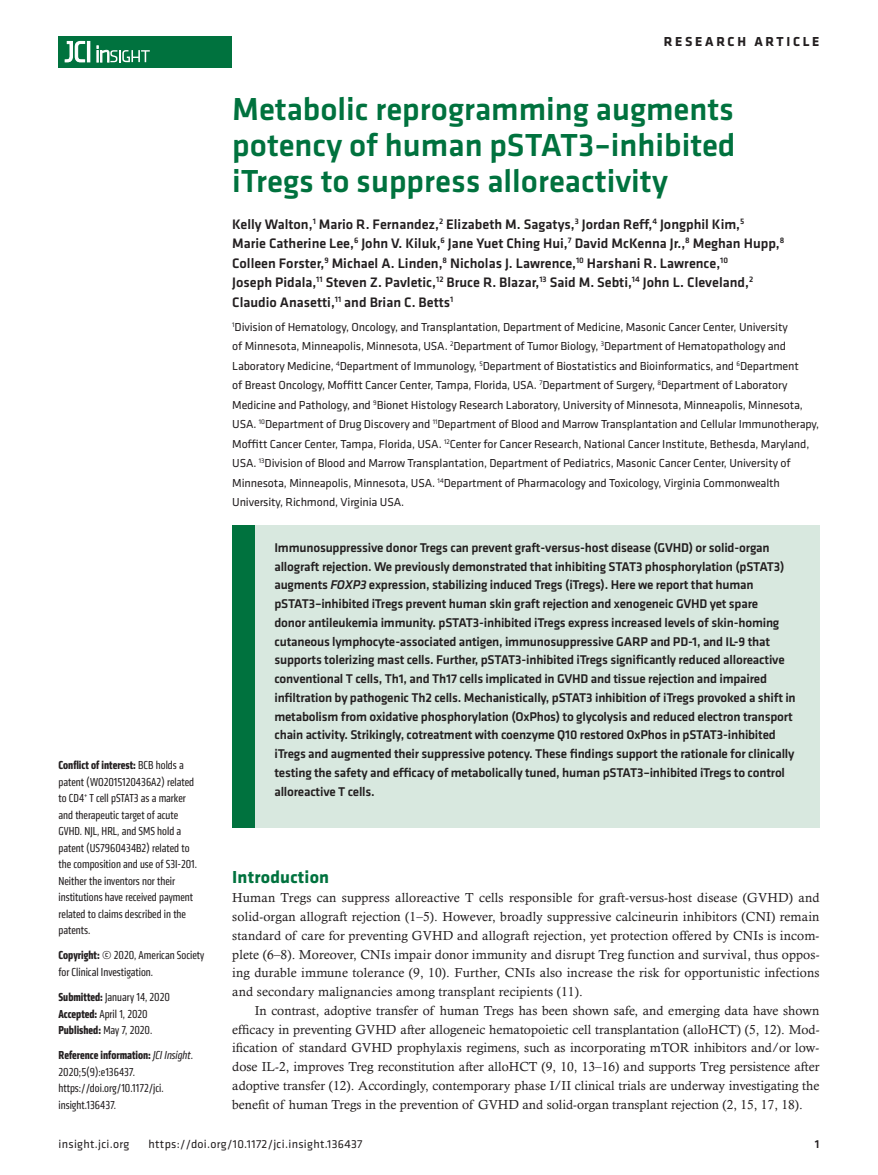
<style>
.page{position:relative;width:878px;height:1175px;background:#fff}
.page>*{position:absolute;margin:0;border:0;box-sizing:border-box;transform-origin:0 0}
.t1{font:500 33px/36px "Klavika Basic";color:#00723e;text-align:justify}
.t2{font:700 18px "Klavika";letter-spacing:.01em;color:#00723e}
.t3{font:500 14.25px/19.5px "Klavika Basic";color:#231f20}
.t4{font:700 13.5px "Klavika Basic";letter-spacing:.2em;color:#231f20}
.t5{font:500 13.2px/18.8px "Klavika Basic";letter-spacing:-.015em;color:#231f20}
.t6{font:13.2px/18.8px "Calisto MT Std";letter-spacing:.005em;color:#231f20;text-align:justify}
.t7{font:12px/19.5px "Klavika";letter-spacing:-.01em;color:#231f20}
.t8{font:condensed 12px/16.5px "Klavika";color:#231f20}
.t9{font:12px "Klavika Basic";letter-spacing:.025em;color:#231f20}
.t10{font:500 12px "Klavika Basic";color:#231f20}
.s1{font-weight:700}
.s2{font-style:italic}
</style>
<div class="page">
<div style="left:59px;top:36px;width:173px;height:31px;background:#00723e"></div>
<hr style="left:87px;top:41px;width:3px;height:21px;background:#fff">
<svg style="left:64px;top:41px;width:21px;height:22px"></svg>
<svg style="left:97px;top:46px;width:53px;height:16px"></svg>
<div style="left:232px;top:525px;width:587px;height:302px;background:#d8e8df"></div>
<div style="left:232px;top:525px;width:22px;height:302px;background:#00723e"></div>
<p class="t4" style="left:663px;top:32px;width:157px">RESEARCH ARTICLE</p>
<p class="t8" style="left:59px;top:757px;width:140px"><span class="s1">Conflict of interest:</span> BCB holds a patent (WO2015120436A2) related to CD4<sup>+</sup> T cell pSTAT3 as a marker and therapeutic target of acute<br>GVHD. NJL, HRL, and SMS hold a patent (US7960434B2) related to the composition and use of S3I-201.<br>Neither the inventors nor their institutions have received payment related to claims described in the patents.</p>
<p class="t8" style="left:59px;top:947px;width:147px"><span class="s1">Copyright:</span> © 2020, American Society for Clinical Investigation.</p>
<p class="t8" style="left:59px;top:988px;width:113px"><span class="s1">Submitted:</span> January 14, 2020<br><span class="s1">Accepted:</span> April 1, 2020<br><span class="s1">Published:</span> May 7, 2020.</p>
<p class="t8" style="left:59px;top:1046px;width:136px"><span class="s1">Reference information:</span> <span class="s2">JCI Insight</span>.<br>2020;5(9):e136437. https://doi.org/10.1172/jci. insight.136437.</p>
<h1 class="t1" style="left:232px;top:91px;width:505px">Metabolic reprogramming augments potency of human pSTAT3–inhibited iTregs to suppress alloreactivity</h1>
<p class="t3" style="left:232px;top:214px;width:553px">Kelly Walton,<sup>1</sup> Mario R. Fernandez,<sup>2</sup> Elizabeth M. Sagatys,<sup>3</sup> Jordan Reff,<sup>4</sup> Jongphil Kim,<sup>5<br></sup>Marie Catherine Lee,<sup>6</sup> John V. Kiluk,<sup>6</sup> Jane Yuet Ching Hui,<sup>7</sup> David McKenna Jr.,<sup>8</sup> Meghan Hupp,<sup>8<br></sup>Colleen Forster,<sup>9</sup> Michael A. Linden,<sup>8</sup> Nicholas J. Lawrence,<sup>10</sup> Harshani R. Lawrence,<sup>10<br></sup>Joseph Pidala,<sup>11</sup> Steven Z. Pavletic,<sup>12</sup> Bruce R. Blazar,<sup>13</sup> Said M. Sebti,<sup>14</sup> John L. Cleveland,<sup>2<br></sup>Claudio Anasetti,<sup>11</sup> and Brian C. Betts<sup>1</sup></p>
<p class="t7" style="left:232px;top:316px;width:588px"><sup>1</sup>Division of Hematology, Oncology, and Transplantation, Department of Medicine, Masonic Cancer Center, University<br>of Minnesota, Minneapolis, Minnesota, USA. <sup>2</sup>Department of Tumor Biology, <sup>3</sup>Department of Hematopathology and Laboratory Medicine, <sup>4</sup>Department of Immunology, <sup>5</sup>Department of Biostatistics and Bioinformatics, and <sup>6</sup>Department<br>of Breast Oncology, Moffitt Cancer Center, Tampa, Florida, USA. <sup>7</sup>Department of Surgery, <sup>8</sup>Department of Laboratory Medicine and Pathology, and <sup>9</sup>Bionet Histology Research Laboratory, University of Minnesota, Minneapolis, Minnesota, USA. <sup>10</sup>Department of Drug Discovery and <sup>11</sup>Department of Blood and Marrow Transplantation and Cellular Immunotherapy, Moffitt Cancer Center, Tampa, Florida, USA. <sup>12</sup>Center for Cancer Research, National Cancer Institute, Bethesda, Maryland, USA. <sup>13</sup>Division of Blood and Marrow Transplantation, Department of Pediatrics, Masonic Cancer Center, University of Minnesota, Minneapolis, Minnesota, USA. <sup>14</sup>Department of Pharmacology and Toxicology, Virginia Commonwealth University, Richmond, Virginia USA.</p>
<p class="t5" style="left:274px;top:537px;width:523px">Immunosuppressive donor Tregs can prevent graft-versus-host disease (GVHD) or solid-organ allograft rejection. We previously demonstrated that inhibiting STAT3 phosphorylation (pSTAT3) augments <span class="s2">FOXP3</span> expression, stabilizing induced Tregs (iTregs). Here we report that human pSTAT3–inhibited iTregs prevent human skin graft rejection and xenogeneic GVHD yet spare<br>donor antileukemia immunity. pSTAT3-inhibited iTregs express increased levels of skin-homing cutaneous lymphocyte-associated antigen, immunosuppressive GARP and PD-1, and IL-9 that supports tolerizing mast cells. Further, pSTAT3-inhibited iTregs significantly reduced alloreactive conventional T cells, Th1, and Th17 cells implicated in GVHD and tissue rejection and impaired infiltration by pathogenic Th2 cells. Mechanistically, pSTAT3 inhibition of iTregs provoked a shift in metabolism from oxidative phosphorylation (OxPhos) to glycolysis and reduced electron transport chain activity. Strikingly, cotreatment with coenzyme Q10 restored OxPhos in pSTAT3-inhibited iTregs and augmented their suppressive potency. These findings support the rationale for clinically testing the safety and efficacy of metabolically tuned, human pSTAT3–inhibited iTregs to control alloreactive T cells.</p>
<h2 class="t2" style="left:232px;top:864px;width:98px">Introduction</h2>
<p class="t6" style="left:232px;top:888px;width:588px">Human Tregs can suppress alloreactive T cells responsible for graft-versus-host disease (GVHD) and solid-organ allograft rejection (1–5). However, broadly suppressive calcineurin inhibitors (CNI) remain standard of care for preventing GVHD and allograft rejection, yet protection offered by CNIs is incom&shy;plete (6–8). Moreover, CNIs impair donor immunity and disrupt Treg function and survival, thus oppos&shy;ing durable immune tolerance (9, 10). Further, CNIs also increase the risk for opportunistic infections and secondary malignancies among transplant recipients (11).</p>
<p class="t6" style="left:232px;top:1001px;width:588px;text-indent:22px">In contrast, adoptive transfer of human Tregs has been shown safe, and emerging data have shown efficacy in preventing GVHD after allogeneic hematopoietic cell transplantation (alloHCT) (5, 12). Mod&shy;ification of standard GVHD prophylaxis regimens, such as incorporating mTOR inhibitors and/or low&shy;dose IL-2, improves Treg reconstitution after alloHCT (9, 10, 13–16) and supports Treg persistence after adoptive transfer (12). Accordingly, contemporary phase I/II clinical trials are underway investigating the benefit of human Tregs in the prevention of GVHD and solid-organ transplant rejection (2, 15, 17, 18).</p>
<p class="t9" style="left:58px;top:1135px;width:72px">insight.jci.org</p>
<p class="t9" style="left:148px;top:1135px;width:215px">https://doi.org/10.1172/jci.insight.136437</p>
<p class="t10" style="left:814px;top:1135px;width:6px">1</p>
</div>
